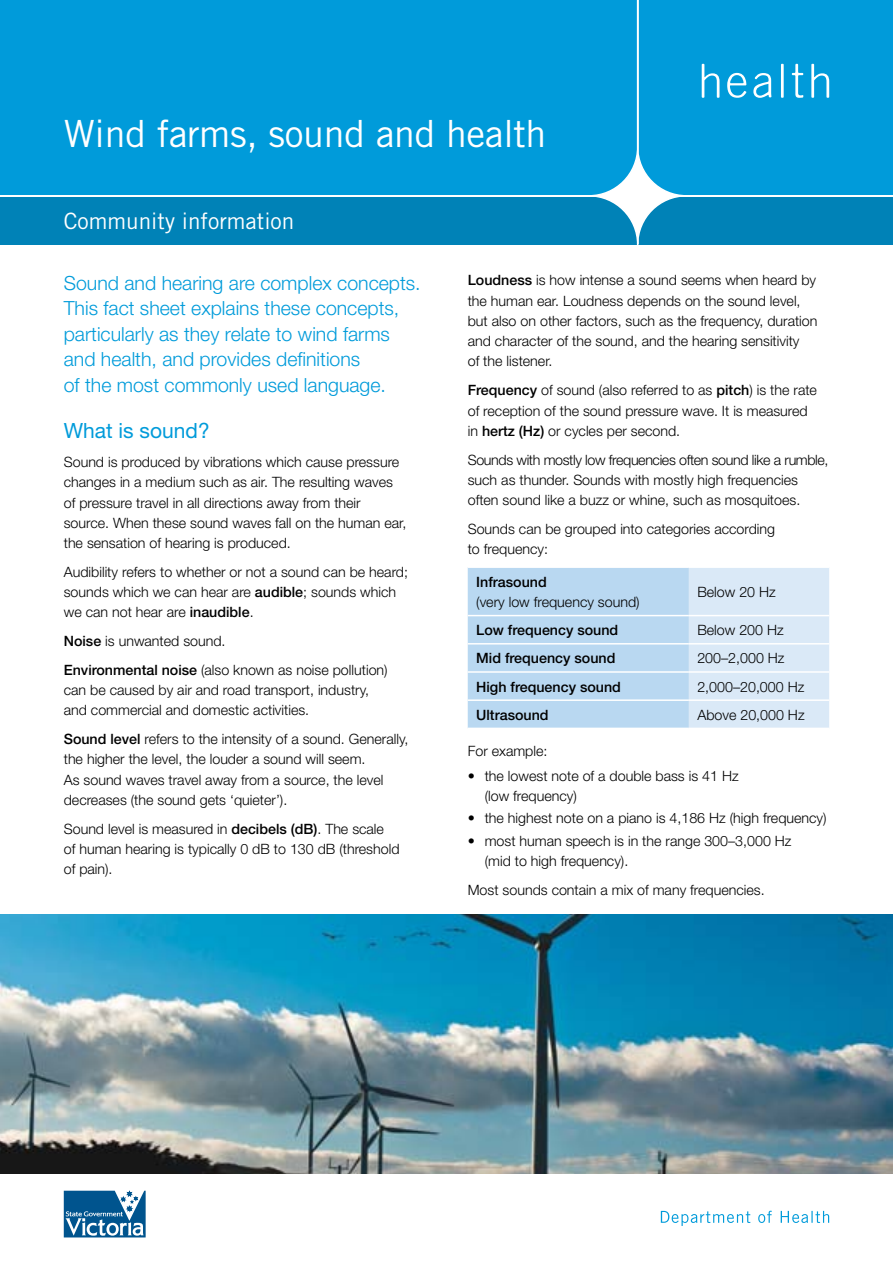
<style>
.page{position:relative;width:893px;height:1263px;background:#fff}
.page>*{position:absolute;margin:0;border:0;box-sizing:border-box;transform-origin:0 0}
.t1{font:37.5px "Trade Gothic LT";letter-spacing:-.01em;color:#fff}
.t2{font:22.5px "Trade Gothic LT";color:#fff}
.t3{font:21px "Helvetica Neue LT";color:#009bda}
.t4{font:300 19.5px/25.5px "Helvetica Neue LT";color:#009bda}
.t5{font:300 14.25px/20.2px "Helvetica Neue LT";color:#000}
.t6{font:500 14.25px "Helvetica Neue LT";color:#000}
.s1{font-weight:500}
</style>
<div class="page">
<svg style="left:468px;top:568px;width:361px;height:160px;background:#c6def3"></svg>
<hr style="left:468px;top:615px;width:221px;height:1px;background:#fff">
<hr style="left:689px;top:615px;width:140px;height:1px;background:#fff">
<hr style="left:468px;top:643px;width:221px;height:1px;background:#fff">
<hr style="left:689px;top:643px;width:140px;height:1px;background:#fff">
<hr style="left:468px;top:671px;width:221px;height:2px;background:#fff">
<hr style="left:689px;top:671px;width:140px;height:2px;background:#fff">
<hr style="left:468px;top:699px;width:221px;height:2px;background:#fff">
<hr style="left:689px;top:699px;width:140px;height:2px;background:#fff">
<svg style="left:661px;top:1211px;width:168px;height:15px"></svg>
<svg style="left:0;top:0;width:893px;height:245px;background:#0498d3"></svg>
<hr style="left:781px;top:64px;width:3px;height:34px;background:#fff">
<svg style="left:753px;top:73px;width:18px;height:25px"></svg>
<svg style="left:702px;top:64px;width:17px;height:34px"></svg>
<svg style="left:811px;top:64px;width:18px;height:34px"></svg>
<svg style="left:727px;top:73px;width:20px;height:25px"></svg>
<svg style="left:792px;top:64px;width:11px;height:34px"></svg>
<svg style="left:64px;top:1191px;width:82px;height:46px"></svg>
<img style="left:0;top:914px;width:893px;height:260px">
<h1 class="t1" style="left:64px;top:111px;width:484px">Wind farms, sound and health</h1>
<h2 class="t2" style="left:64px;top:207px;width:232px">Community information</h2>
<h3 class="t4" style="left:64px;top:269px;width:358px">Sound and hearing are complex concepts.<br>This fact sheet explains these concepts, particularly as they relate to wind farms and health, and provides definitions<br>of the most commonly used language.</h3>
<h3 class="t3" style="left:64px;top:418px;width:147px">What is sound?</h3>
<p class="t5" style="left:64px;top:452px;width:344px">Sound is produced by vibrations which cause pressure changes in a medium such as air. The resulting waves of pressure travel in all directions away from their source. When these sound waves fall on the human ear, the sensation of hearing is produced.</p>
<p class="t5" style="left:64px;top:561px;width:346px">Audibility refers to whether or not a sound can be heard; sounds which we can hear are <span class="s1">audible</span>; sounds which we can not hear are <span class="s1">inaudible</span>.</p>
<p class="t5" style="left:64px;top:626px;width:325px;line-height:28.8px"><span class="s1">Noise</span> is unwanted sound.<br><span class="s1">Environmental noise</span> (also known as noise pollution)</p>
<p class="t5" style="left:64px;top:680px;width:307px">can be caused by air and road transport, industry, and commercial and domestic activities.</p>
<p class="t5" style="left:64px;top:729px;width:346px"><span class="s1">Sound level</span> refers to the intensity of a sound. Generally, the higher the level, the louder a sound will seem.<br>As sound waves travel away from a source, the level decreases (the sound gets ‘quieter’).</p>
<p class="t5" style="left:64px;top:818px;width:337px">Sound level is measured in <span class="s1">decibels (dB)</span>. The scale<br>of human hearing is typically 0 dB to 130 dB (threshold of pain).</p>
<p class="t5" style="left:468px;top:270px;width:351px"><span class="s1">Loudness</span> is how intense a sound seems when heard by the human ear. Loudness depends on the sound level, but also on other factors, such as the frequency, duration and character of the sound, and the hearing sensitivity<br>of the listener.</p>
<p class="t5" style="left:468px;top:380px;width:351px"><span class="s1">Frequency</span> of sound (also referred to as <span class="s1">pitch</span>) is the rate of reception of the sound pressure wave. It is measured in <span class="s1">hertz (Hz)</span> or cycles per second.</p>
<p class="t5" style="left:468px;top:449px;width:362px">Sounds with mostly low frequencies often sound like a rumble, such as thunder. Sounds with mostly high frequencies often sound like a buzz or whine, such as mosquitoes.</p>
<p class="t5" style="left:468px;top:518px;width:309px">Sounds can be grouped into categories according to frequency:</p>
<p class="t6" style="left:476px;top:573px;width:72px">Infrasound</p>
<p class="t5" style="left:476px;top:592px;width:165px">(very low frequency sound)</p>
<p class="t5" style="left:697px;top:581px;width:80px">Below 20 Hz</p>
<p class="t6" style="left:476px;top:622px;width:144px">Low frequency sound</p>
<p class="t5" style="left:697px;top:620px;width:88px">Below 200 Hz</p>
<p class="t6" style="left:476px;top:650px;width:141px">Mid frequency sound</p>
<p class="t5" style="left:697px;top:648px;width:89px">200–2,000 Hz</p>
<p class="t6" style="left:476px;top:678px;width:146px">High frequency sound</p>
<p class="t5" style="left:697px;top:676px;width:108px">2,000–20,000 Hz</p>
<p class="t6" style="left:476px;top:706px;width:74px">Ultrasound</p>
<p class="t5" style="left:697px;top:704px;width:109px">Above 20,000 Hz</p>
<p class="t5" style="left:468px;top:741px;width:81px">For example:</p>
<p class="t5" style="left:485px;top:765px;width:255px;text-indent:-17px">• the lowest note of a double bass is 41 Hz (low frequency)</p>
<p class="t5" style="left:468px;top:808px;width:360px">• the highest note on a piano is 4,186 Hz (high frequency)</p>
<p class="t5" style="left:485px;top:830px;width:308px;text-indent:-17px">• most human speech is in the range 300–3,000 Hz (mid to high frequency).</p>
<p class="t5" style="left:468px;top:879px;width:298px">Most sounds contain a mix of many frequencies.</p>
</div>
